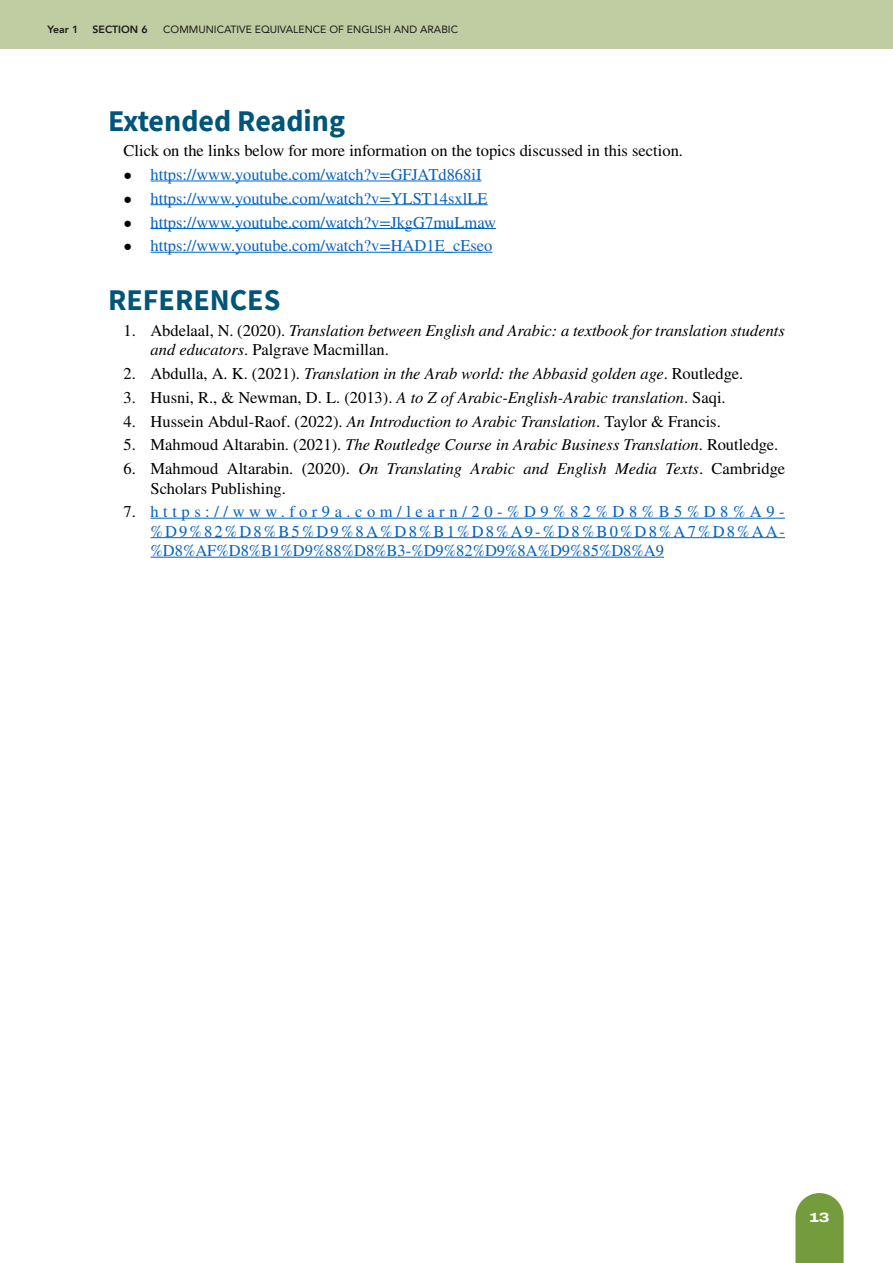
<style>
.page{position:relative;width:893px;height:1263px;background:#fff}
.page>*{position:absolute;margin:0;border:0;box-sizing:border-box;transform-origin:0 0}
.t1{font:700 30px "Source Sans Pro";color:#005578}
.t2{font:italic 16.5px/19.5px "STIX General";color:#000}
.t3{font:16.5px/19.5px "STIX General";color:#0563c1;text-align:justify}
.t4{font:16.5px/19.5px "STIX General";color:#000}
.t5{font:800 13.5px "Archivo Expanded";color:#fff}
.t6{font:10.5px "Avenir";color:#1a1a1a}
.t7{font:800 10.5px "Avenir";color:#1a1a1a}
.s1{color:#000}
.s2{font-style:normal}
.s3{font-style:italic}
</style>
<div class="page">
<div style="left:0;top:0;width:893px;height:49px;background:#c0cca2"></div>
<svg style="left:795px;top:1193px;width:49px;height:70px;background:#80a44d"></svg>
<hr style="left:151px;top:181px;width:330px;height:1px;background:#0563c1">
<hr style="left:151px;top:204px;width:337px;height:1px;background:#0563c1">
<hr style="left:151px;top:228px;width:345px;height:1px;background:#0563c1">
<hr style="left:151px;top:252px;width:341px;height:1px;background:#0563c1">
<hr style="left:151px;top:518px;width:634px;height:1px;background:#0563c1">
<hr style="left:151px;top:537px;width:634px;height:1px;background:#0563c1">
<hr style="left:151px;top:557px;width:513px;height:1px;background:#0563c1">
<p class="t7" style="left:48px;top:21px;width:32px">Year 1</p>
<p class="t7" style="left:93px;top:21px;width:57px">SECTION 6</p>
<p class="t6" style="left:163px;top:21px;width:296px">COMMUNICATIVE EQUIVALENCE OF ENGLISH AND ARABIC</p>
<h1 class="t1" style="left:108px;top:100px;width:238px">Extended Reading</h1>
<p class="t4" style="left:124px;top:142px;width:561px">Click on the links below for more information on the topics discussed in this section.</p>
<p class="t3" style="left:124px;top:166px;width:359px"><span class="s1">•</span> https://www.youtube.com/watch?v=GFJATd868iI</p>
<p class="t3" style="left:124px;top:189px;width:366px"><span class="s1">•</span> https://www.youtube.com/watch?v=YLST14sxlLE</p>
<p class="t3" style="left:124px;top:213px;width:374px"><span class="s1">•</span> https://www.youtube.com/watch?v=JkgG7muLmaw</p>
<p class="t3" style="left:124px;top:237px;width:370px"><span class="s1">•</span> https://www.youtube.com/watch?v=HAD1E_cEseo</p>
<h1 class="t1" style="left:108px;top:280px;width:174px">REFERENCES</h1>
<p class="t2" style="left:151px;top:320px;width:636px;text-indent:-27px"><span class="s2">1. Abdelaal, N. (2020).</span> Translation between English and Arabic: a textbook for translation students and educators<span class="s2">. Palgrave Macmillan.</span></p>
<p class="t2" style="left:124px;top:363px;width:621px"><span class="s2">2. Abdulla, A. K. (2021).</span> Translation in the Arab world: the Abbasid golden age<span class="s2">. Routledge.</span></p>
<p class="t2" style="left:124px;top:387px;width:604px"><span class="s2">3. Husni, R., &amp; Newman, D. L. (2013).</span> A to Z of Arabic-English-Arabic translation<span class="s2">. Saqi.</span></p>
<p class="t4" style="left:124px;top:412px;width:599px">4. Hussein Abdul-Raof. (2022). <span class="s3">An Introduction to Arabic Translation</span>. Taylor &amp; Francis.</p>
<p class="t2" style="left:124px;top:435px;width:656px"><span class="s2">5. Mahmoud Altarabin. (2021).</span> The Routledge Course in Arabic Business Translation<span class="s2">. Routledge.</span></p>
<p class="t4" style="left:151px;top:460px;width:636px;text-indent:-27px">6. Mahmoud Altarabin. (2020). <span class="s3">On Translating Arabic and English Media Texts</span>. Cambridge<br>Scholars Publishing.</p>
<p class="t3" style="left:151px;top:503px;width:636px;text-indent:-27px"><span class="s1">7.</span> https://www.for9a.com/learn/20-%D9%82%D8%B5%D8%A9- %D9%82%D8%B5%D9%8A%D8%B1%D8%A9-%D8%B0%D8%A7%D8%AA-%D8%AF%D8%B1%D9%88%D8%B3-%D9%82%D9%8A%D9%85%D8%A9</p>
<p class="t5" style="left:809px;top:1207px;width:22px">13</p>
</div>
